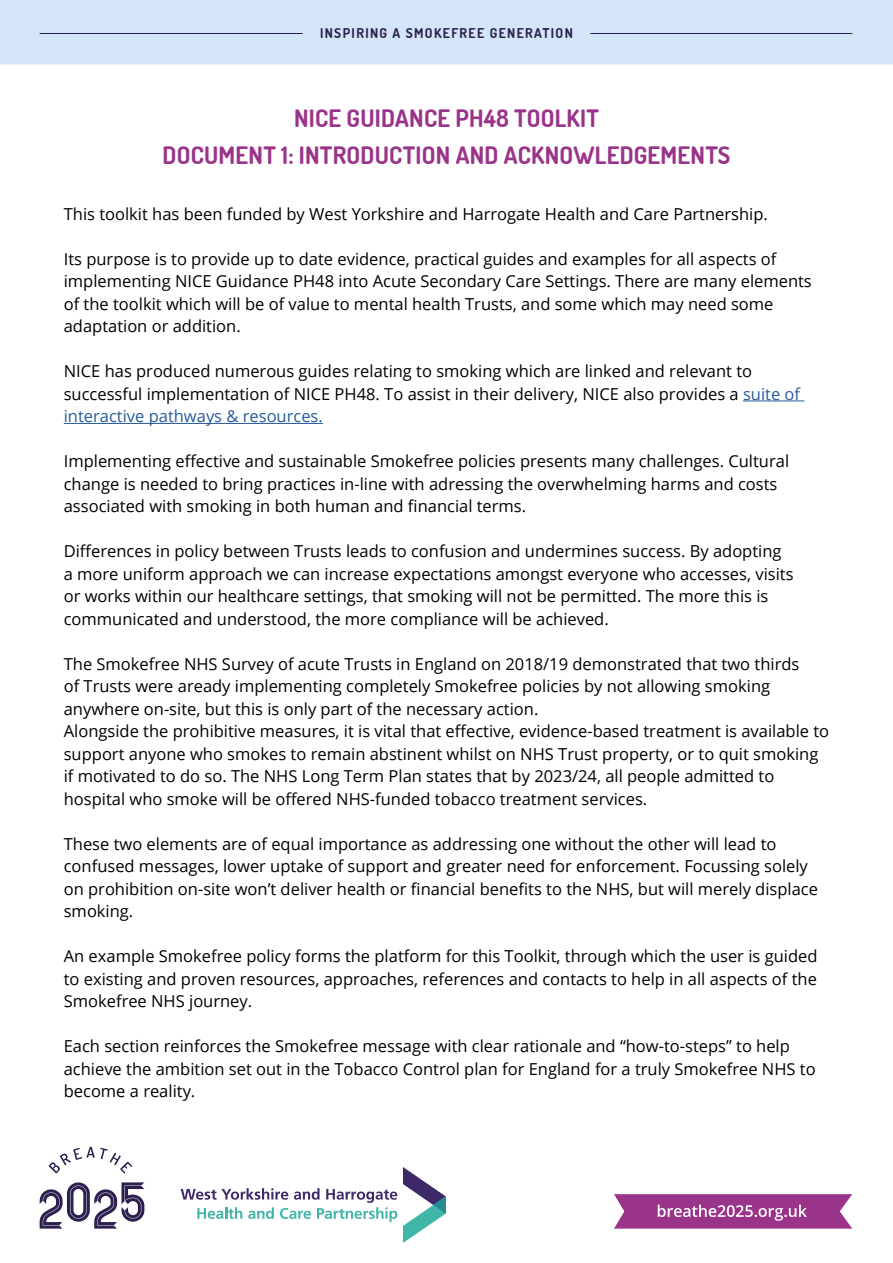
<style>
.page{position:relative;width:893px;height:1263px;background:#fff}
.page>*{position:absolute;margin:0;border:0;box-sizing:border-box;transform-origin:0 0}
.t1{font:700 24px/37.3px "Dosis";letter-spacing:.01em;color:#9a348a;text-align:center}
.t2{font:16.5px/22.5px "Open Sans";color:#000}
.t3{font:700 13.5px "Dosis";letter-spacing:.1em;color:#2d204f}
.s1{color:#275b9b}
</style>
<div class="page">
<hr style="left:743px;top:400px;width:61px;height:1px;background:#275b9b">
<hr style="left:64px;top:423px;width:259px;height:1px;background:#275b9b">
<div style="left:0;top:0;width:893px;height:65px;background:#d3e5f7"></div>
<hr style="left:590px;top:33px;width:262px;height:1px;background:#2d204f">
<hr style="left:40px;top:33px;width:263px;height:1px;background:#2d204f">
<svg style="left:614px;top:1194px;width:239px;height:35px;background:#a8509a"></svg>
<svg style="left:40px;top:1182px;width:104px;height:46px"></svg>
<svg style="left:49px;top:1147px;width:83px;height:26px"></svg>
<svg style="left:181px;top:1188px;width:216px;height:34px"></svg>
<svg style="left:403px;top:1167px;width:43px;height:76px"></svg>
<p class="t3" style="left:320px;top:24px;width:254px">INSPIRING A SMOKEFREE GENERATION</p>
<h1 class="t1" style="left:162px;top:98px;width:569px">NICE GUIDANCE PH48 TOOLKIT<br>DOCUMENT 1: INTRODUCTION AND ACKNOWLEDGEMENTS</h1>
<p class="t2" style="left:64px;top:202px;width:706px">This toolkit has been funded by West Yorkshire and Harrogate Health and Care Partnership.</p>
<p class="t2" style="left:64px;top:247px;width:750px">Its purpose is to provide up to date evidence, practical guides and examples for all aspects of implementing NICE Guidance PH48 into Acute Secondary Care Settings. There are many elements of the toolkit which will be of value to mental health Trusts, and some which may need some adaptation or addition.</p>
<p class="t2" style="left:64px;top:360px;width:738px">NICE has produced numerous guides relating to smoking which are linked and relevant to successful implementation of NICE PH48. To assist in their delivery, NICE also provides a <span class="s1">suite of interactive pathways &amp; resources.</span></p>
<p class="t2" style="left:64px;top:450px;width:727px">Implementing effective and sustainable Smokefree policies presents many challenges. Cultural change is needed to bring practices in-line with adressing the overwhelming harms and costs associated with smoking in both human and financial terms.</p>
<p class="t2" style="left:64px;top:540px;width:731px">Differences in policy between Trusts leads to confusion and undermines success. By adopting a more uniform approach we can increase expectations amongst everyone who accesses, visits or works within our healthcare settings, that smoking will not be permitted. The more this is communicated and understood, the more compliance will be achieved.</p>
<p class="t2" style="left:64px;top:652px;width:767px">The Smokefree NHS Survey of acute Trusts in England on 2018/19 demonstrated that two thirds<br>of Trusts were aready implementing completely Smokefree policies by not allowing smoking anywhere on-site, but this is only part of the necessary action.<br>Alongside the prohibitive measures, it is vital that effective, evidence-based treatment is available to support anyone who smokes to remain abstinent whilst on NHS Trust property, or to quit smoking if motivated to do so. The NHS Long Term Plan states that by 2023/24, all people admitted to hospital who smoke will be offered NHS-funded tobacco treatment services.</p>
<p class="t2" style="left:64px;top:832px;width:756px">These two elements are of equal importance as addressing one without the other will lead to confused messages, lower uptake of support and greater need for enforcement. Focussing solely on prohibition on-site won’t deliver health or financial benefits to the NHS, but will merely displace smoking.</p>
<p class="t2" style="left:64px;top:945px;width:755px;text-align:justify">An example Smokefree policy forms the platform for this Toolkit, through which the user is guided to existing and proven resources, approaches, references and contacts to help in all aspects of the Smokefree NHS journey.</p>
<p class="t2" style="left:64px;top:1035px;width:753px">Each section reinforces the Smokefree message with clear rationale and “how-to-steps” to help achieve the ambition set out in the Tobacco Control plan for England for a truly Smokefree NHS to become a reality.</p>
</div>
